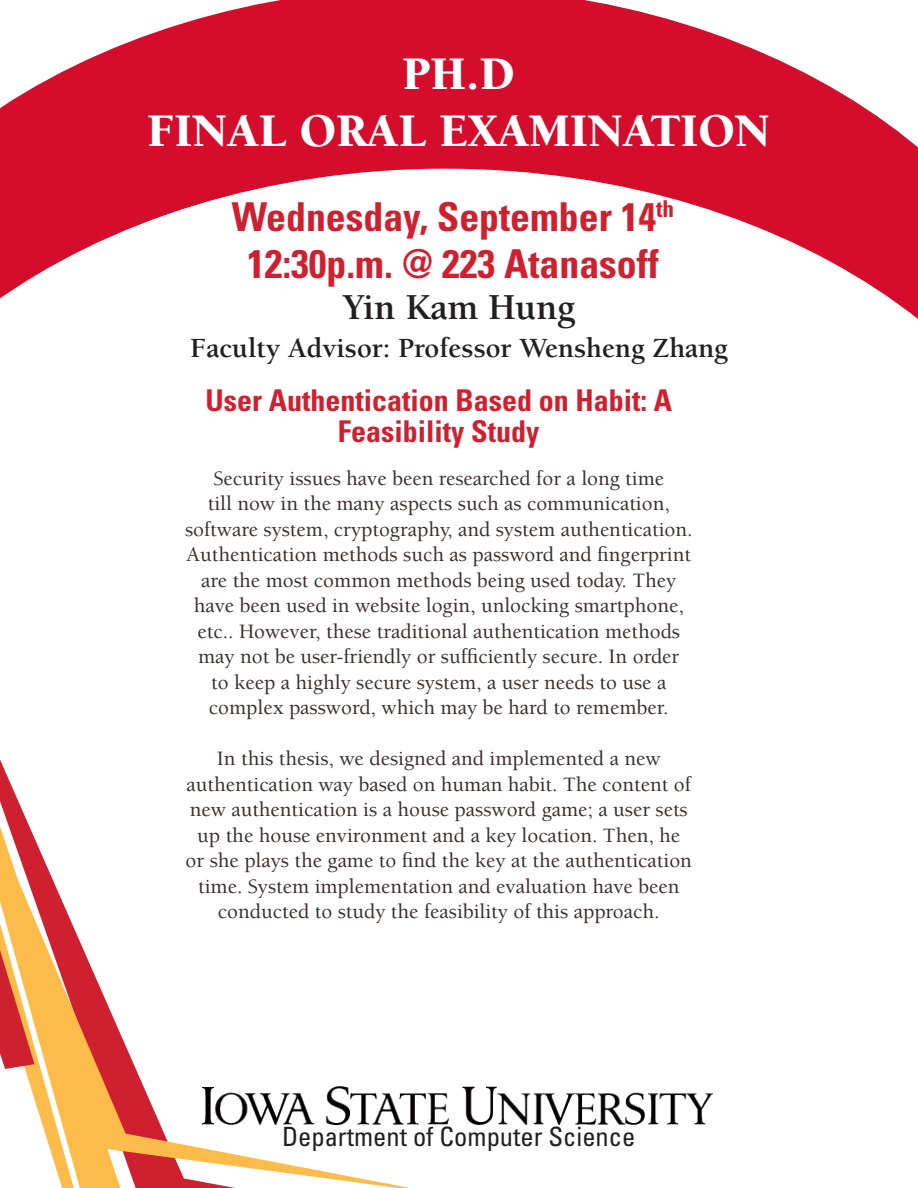
<style>
.page{position:relative;width:918px;height:1188px;background:#fff}
.page>*{position:absolute;margin:0;border:0;box-sizing:border-box;transform-origin:0 0}
.t1{font:900 48px "Berkeley Std";color:#fff}
.t2{font:700 condensed 39.75px "Univers LT Std";color:#cf202f}
.t3{font:700 37.5px "Berkeley Std";color:#231f20}
.t4{font:700 condensed 30px "Univers LT Std";color:#cf202f}
.t5{font:700 28.5px "Berkeley Std";color:#231f20}
.t6{font:condensed 26.55px "Univers LT Std";color:#231f20}
.t7{font:500 21px/25.5px "Berkeley Std";color:#392e2c;text-align:center}
</style>
<div class="page">
<svg style="left:0;top:0;width:918px;height:169px;fill:#d30d2b"></svg>
<svg style="left:0;top:169px;width:918px;height:150px"></svg>
<svg style="left:0;top:760px;width:29px;height:66px"></svg>
<svg style="left:0;top:826px;width:35px;height:12px"></svg>
<svg style="left:0;top:838px;width:410px;height:350px"></svg>
<img style="left:202px;top:1086px;width:511px;height:39px">
<p class="t1" style="left:402px;top:48px;width:114px">PH.D</p>
<p class="t1" style="left:147px;top:106px;width:625px">FINAL ORAL EXAMINATION</p>
<p class="t2" style="left:232px;top:192px;width:444px">Wednesday, September 14<sup>th</sup></p>
<p class="t2" style="left:247px;top:240px;width:413px">12:30p.m. @ 223 Atanasoff</p>
<p class="t3" style="left:343px;top:287px;width:234px">Yin Kam Hung</p>
<p class="t5" style="left:190px;top:333px;width:539px">Faculty Advisor: Professor Wensheng Zhang</p>
<p class="t4" style="left:205px;top:381px;width:468px">User Authentication Based on Habit: A</p>
<p class="t4" style="left:338px;top:413px;width:203px">Feasibility Study</p>
<p class="t7" style="left:185px;top:466px;width:509px">Security issues have been researched for a long time<br>till now in the many aspects such as communication, software system, cryptography, and system authentication.<br>Authentication methods such as password and fingerprint are the most common methods being used today. They have been used in website login, unlocking smartphone, etc.. However, these traditional authentication methods may not be user-friendly or sufficiently secure. In order<br>to keep a highly secure system, a user needs to use a complex password, which may be hard to remember.</p>
<p class="t7" style="left:186px;top:746px;width:508px">In this thesis, we designed and implemented a new authentication way based on human habit. The content of new authentication is a house password game; a user sets up the house environment and a key location. Then, he or she plays the game to find the key at the authentication time. System implementation and evaluation have been conducted to study the feasibility of this approach.</p>
<p class="t6" style="left:282px;top:1120px;width:355px">Department of Computer Science</p>
</div>
